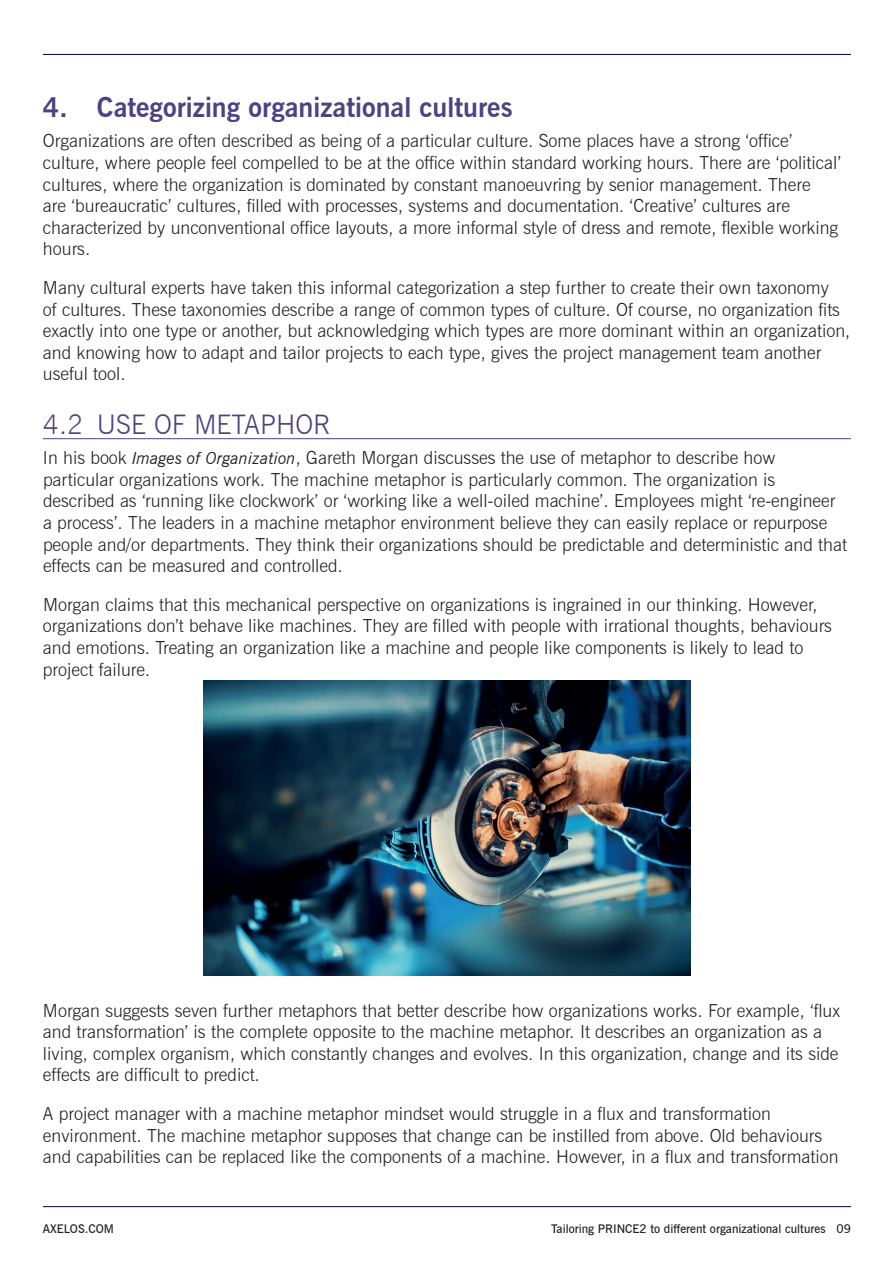
<style>
.page{position:relative;width:893px;height:1263px;background:#fff}
.page>*{position:absolute;margin:0;border:0;box-sizing:border-box;transform-origin:0 0}
.t1{font:700 27px "News Gothic BT";color:#4b4384}
.t2{font:300 27px "News Gothic BT";color:#4b4384}
.t3{font:300 18px/21.6px "News Gothic BT";color:#231f20}
.t4{font:600 12px "News Gothic BT";color:#231f20}
.s1{font-weight:400;font-style:italic;font-size:16.5px}
</style>
<div class="page">
<hr style="left:43px;top:1206px;width:808px;height:1px;background:#040040">
<hr style="left:43px;top:54px;width:808px;height:1px;background:#040040">
<hr style="left:43px;top:438px;width:808px;height:1px;background:#4b4384">
<img style="left:203px;top:680px;width:488px;height:295px">
<h1 class="t1" style="left:43px;top:91px;width:471px">4. Categorizing organizational cultures</h1>
<p class="t3" style="left:43px;top:130px;width:800px">Organizations are often described as being of a particular culture. Some places have a strong ‘office’ culture, where people feel compelled to be at the office within standard working hours. There are ‘political’ cultures, where the organization is dominated by constant manoeuvring by senior management. There<br>are ‘bureaucratic’ cultures, filled with processes, systems and documentation. ‘Creative’ cultures are characterized by unconventional office layouts, a more informal style of dress and remote, flexible working hours.</p>
<p class="t3" style="left:43px;top:277px;width:809px">Many cultural experts have taken this informal categorization a step further to create their own taxonomy<br>of cultures. These taxonomies describe a range of common types of culture. Of course, no organization fits exactly into one type or another, but acknowledging which types are more dominant within an organization, and knowing how to adapt and tailor projects to each type, gives the project management team another useful tool.</p>
<h1 class="t2" style="left:43px;top:408px;width:289px">4.2 USE OF METAPHOR</h1>
<p class="t3" style="left:43px;top:447px;width:805px">In his book <span class="s1">Images of Organization</span>, Gareth Morgan discusses the use of metaphor to describe how particular organizations work. The machine metaphor is particularly common. The organization is described as ‘running like clockwork’ or ‘working like a well-oiled machine’. Employees might ‘re-engineer a process’. The leaders in a machine metaphor environment believe they can easily replace or repurpose people and/or departments. They think their organizations should be predictable and deterministic and that effects can be measured and controlled.</p>
<p class="t3" style="left:43px;top:593px;width:790px">Morgan claims that this mechanical perspective on organizations is ingrained in our thinking. However, organizations don’t behave like machines. They are filled with people with irrational thoughts, behaviours and emotions. Treating an organization like a machine and people like components is likely to lead to project failure.</p>
<p class="t3" style="left:43px;top:999px;width:799px">Morgan suggests seven further metaphors that better describe how organizations works. For example, ‘flux and transformation’ is the complete opposite to the machine metaphor. It describes an organization as a living, complex organism, which constantly changes and evolves. In this organization, change and its side effects are difficult to predict.</p>
<p class="t3" style="left:43px;top:1103px;width:797px">A project manager with a machine metaphor mindset would struggle in a flux and transformation environment. The machine metaphor supposes that change can be instilled from above. Old behaviours and capabilities can be replaced like the components of a machine. However, in a flux and transformation</p>
<p class="t4" style="left:43px;top:1221px;width:72px">AXELOS.COM</p>
<p class="t4" style="left:551px;top:1221px;width:301px">Tailoring PRINCE2 to different organizational cultures 09</p>
</div>
